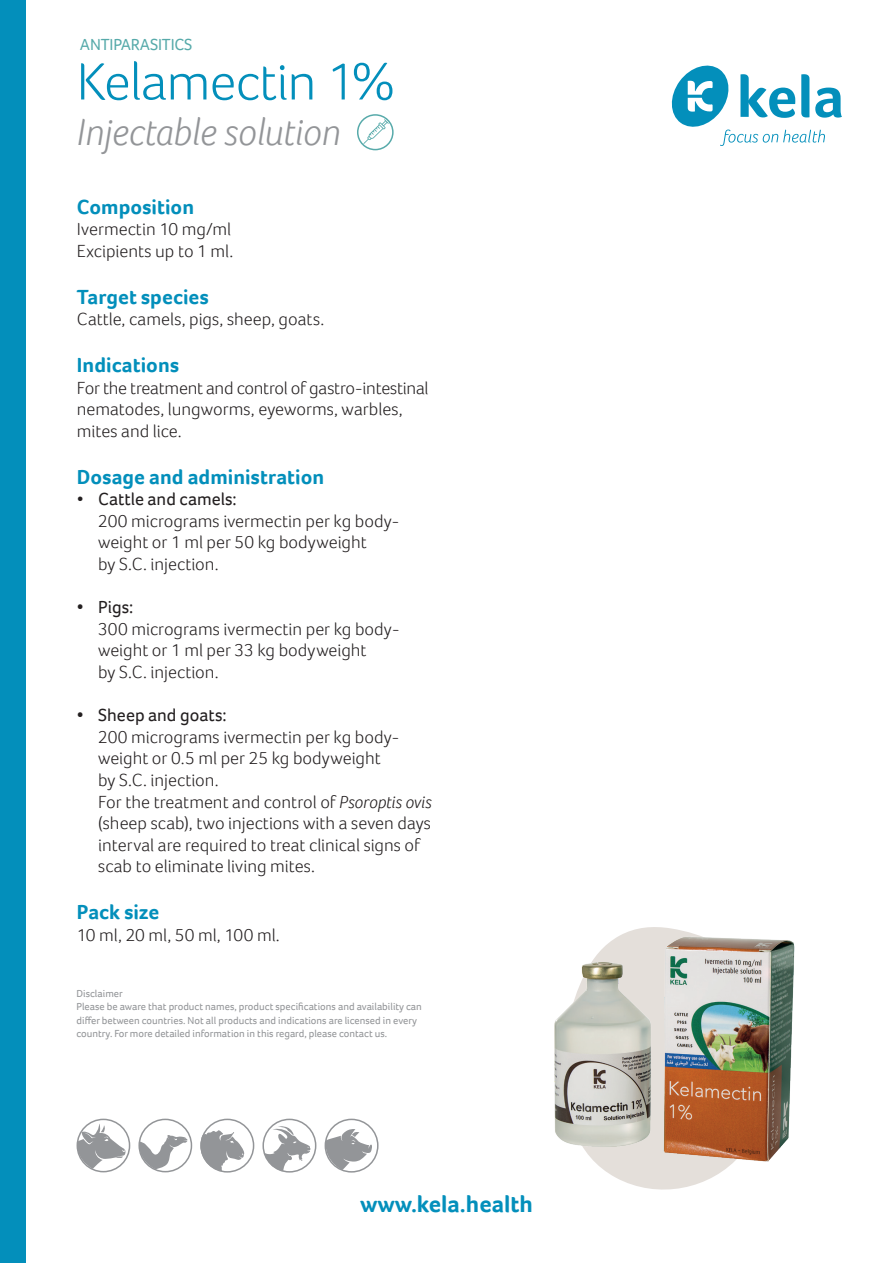
<style>
.page{position:relative;width:893px;height:1263px;background:#fff}
.page>*{position:absolute;margin:0;border:0;box-sizing:border-box;transform-origin:0 0}
.t1{font:300 54px "Foco";letter-spacing:-.015em;color:#038fbb}
.t2{font:italic 300 39px "Foco";color:#939598}
.t3{font:700 24px "Foco";color:#038fbb}
.t4{font:700 21px "Foco";color:#038fbb}
.t5{font:300 18px/21.6px "Foco";color:#231f20}
.t6{font:18px "Foco";color:#231f20}
.t7{font:16.5px "Foco";letter-spacing:-.01em;color:#57aaaa}
.t8{font:10.5px/13.5px "Foco";color:#939598}
.s1{font-weight:400}
.s2{font-style:italic}
</style>
<div class="page">
<div style="left:0;top:0;width:26px;height:1263px;background:#038fbb"></div>
<svg style="left:671px;top:65px;width:171px;height:81px"></svg>
<svg style="left:593px;top:927px;width:131px;height:263px;fill:#e4dfda"></svg>
<div style="left:357px;top:114px;width:37px;height:36px;border:2px solid #57aaaa;border-radius:50%"></div>
<svg style="left:363px;top:119px;width:26px;height:25px"></svg>
<img style="left:658px;top:927px;width:137px;height:243px">
<img style="left:554px;top:945px;width:107px;height:215px">
<div style="left:138px;top:1119px;width:54px;height:53px;border:2px solid #939598;border-radius:50%"></div>
<div style="left:77px;top:1119px;width:53px;height:53px;border:2px solid #939598;border-radius:50%"></div>
<svg style="left:76px;top:1123px;width:50px;height:46px"></svg>
<svg style="left:201px;top:1129px;width:44px;height:42px"></svg>
<div style="left:200px;top:1119px;width:54px;height:53px;border:2px solid #939598;border-radius:50%"></div>
<div style="left:325px;top:1119px;width:54px;height:53px;border:2px solid #939598;border-radius:50%"></div>
<div style="left:262px;top:1119px;width:54px;height:53px;border:2px solid #939598;border-radius:50%"></div>
<svg style="left:264px;top:1124px;width:47px;height:47px"></svg>
<svg style="left:139px;top:1135px;width:49px;height:34px"></svg>
<svg style="left:324px;top:1129px;width:48px;height:41px"></svg>
<p class="t7" style="left:80px;top:33px;width:114px">ANTIPARASITICS</p>
<h1 class="t1" style="left:77px;top:46px;width:320px">Kelamectin 1%</h1>
<h2 class="t2" style="left:77px;top:106px;width:266px">Injectable solution</h2>
<p class="t4" style="left:77px;top:192px;width:119px">Composition</p>
<p class="t5" style="left:77px;top:218px;width:158px">Ivermectin 10 mg/ml<br>Excipients up to 1 ml.</p>
<p class="t4" style="left:77px;top:282px;width:133px">Target species</p>
<p class="t5" style="left:77px;top:308px;width:249px">Cattle, camels, pigs, sheep, goats.</p>
<p class="t4" style="left:77px;top:351px;width:104px">Indications</p>
<p class="t5" style="left:77px;top:376px;width:353px">For the treatment and control of gastro-intestinal nematodes, lungworms, eyeworms, warbles, mites and lice.</p>
<p class="t4" style="left:77px;top:462px;width:249px">Dosage and administration</p>
<p class="t5" style="left:98px;top:488px;width:303px;text-indent:-21px">• <span class="s1">Cattle and camels:<br></span>200 micrograms ivermectin per kg body&shy;weight or 1 ml per 50 kg bodyweight<br>by S.C. injection.</p>
<p class="t6" style="left:77px;top:595px;width:58px">• Pigs:</p>
<p class="t5" style="left:98px;top:618px;width:303px">300 micrograms ivermectin per kg body&shy;weight or 1 ml per 33 kg bodyweight<br>by S.C. injection.</p>
<p class="t6" style="left:77px;top:703px;width:151px">• Sheep and goats:</p>
<p class="t5" style="left:98px;top:726px;width:335px">200 micrograms ivermectin per kg body&shy;weight or 0.5 ml per 25 kg bodyweight<br>by S.C. injection.<br>For the treatment and control of <span class="s2">Psoroptis ovis </span>(sheep scab), two injections with a seven days interval are required to treat clinical signs of scab to eliminate living mites.</p>
<p class="t4" style="left:77px;top:898px;width:84px">Pack size</p>
<p class="t5" style="left:77px;top:924px;width:204px">10 ml, 20 ml, 50 ml, 100 ml.</p>
<p class="t8" style="left:77px;top:986px;width:347px">Disclaimer<br>Please be aware that product names, product specifications and availability can differ between countries. Not all products and indications are licensed in every country. For more detailed information in this regard, please contact us.</p>
<h3 class="t3" style="left:360px;top:1188px;width:174px">www.kela.health</h3>
</div>
